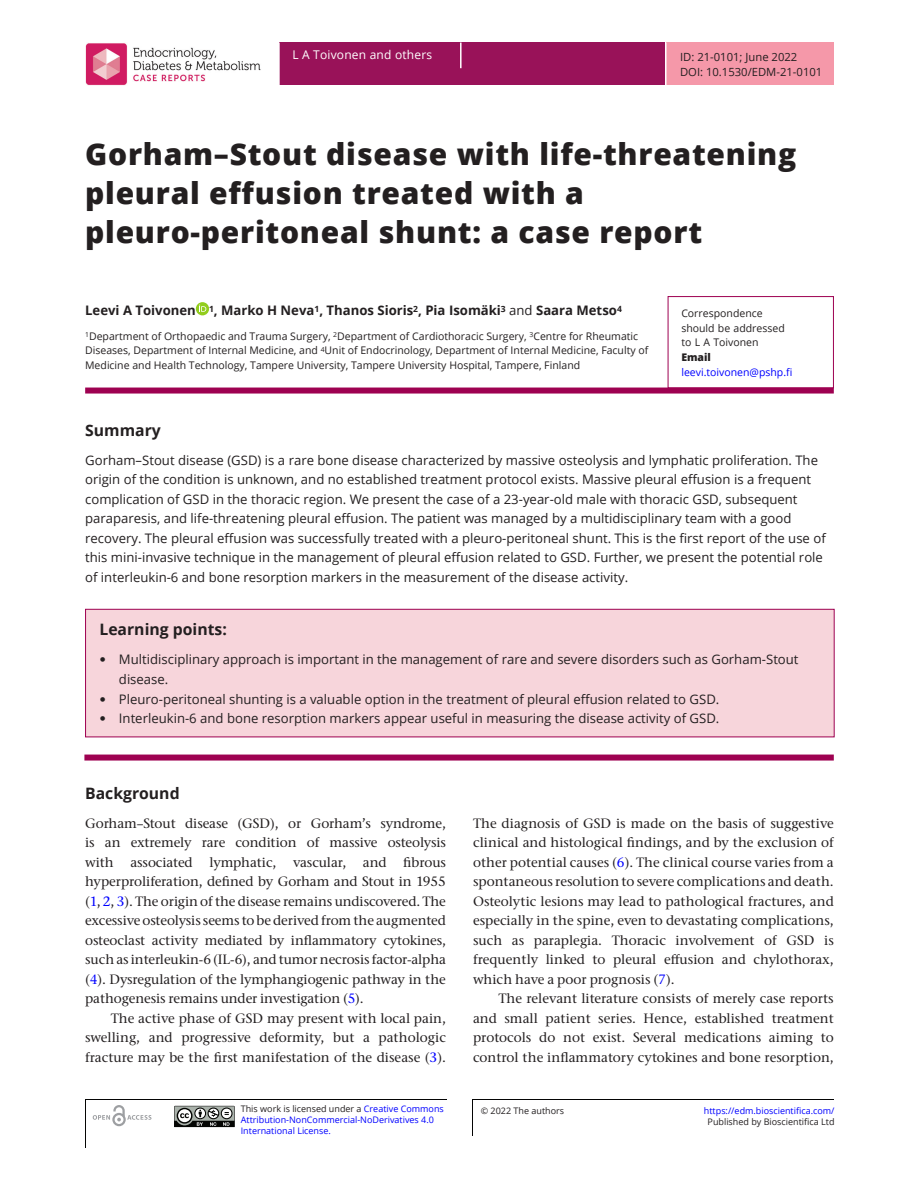
<style>
.page{position:relative;width:919px;height:1187px;background:#fff}
.page>*{position:absolute;margin:0;border:0;box-sizing:border-box;transform-origin:0 0}
.CT{font:800 30px/39px "Open Sans";letter-spacing:.025em;color:#231f20}
.H1_Rule{font:700 15.75px "Open Sans";color:#231f20}
.ABS_H{font:700 15.75px "Open Sans";color:#231f20}
.TXI{font:500 13.5px/19.5px "Stone Serif ITC Pro";color:#231f20;text-align:justify}
.TXT{font:500 13.5px/19.5px "Stone Serif ITC Pro";letter-spacing:-.01em;color:#231f20;text-align:justify}
.ABS_TXT{font:13.2px/19.5px "Open Sans";color:#231f20}
.AU{font:700 13.2px "Open Sans";color:#231f20}
.Author_Name{font:12px "Open Sans";letter-spacing:.015em;color:#fff}
.t1{font:11.25px/14.1px "Open Sans";color:#231f20}
.Address{font:10.5px/14.7px "Open Sans";color:#231f20}
.Corres{font:10.5px "Open Sans";color:#231f20}
.Corres-2{font:10.5px "Open Sans";color:#00f}
.Corres-3{font:800 10.5px "Open Sans";color:#231f20}
.t2{font:9px/10.5px "Open Sans";color:#00f}
.t3{font:9px "Open Sans";color:#231f20}
.s1{font-weight:400}
.s2{font-family:"Frutiger LT Std"}
.s3{color:#00f}
.s4{color:#231f20}
</style>
<div class="page">
<div style="left:280px;top:43px;width:385px;height:42px;background:#991259"></div>
<div style="left:666px;top:43px;width:167px;height:42px;background:#f598a9"></div>
<svg style="left:460px;top:43px;width:1px;height:25px"></svg>
<img style="left:85px;top:43px;width:176px;height:42px">
<hr style="left:85px;top:1099px;width:1px;height:48px;background:#040503">
<hr style="left:472px;top:1099px;width:1px;height:36px;background:#050504">
<hr style="left:85px;top:1098px;width:361px;height:1px;background:#050504">
<hr style="left:472px;top:1099px;width:361px;height:1px;background:#050504">
<svg style="left:174px;top:1105px;width:61px;height:23px"></svg>
<svg style="left:93px;top:1105px;width:58px;height:21px"></svg>
<div style="left:85px;top:387px;width:748px;height:6px;background:#9e0151"></div>
<svg style="left:196px;top:302px;width:13px;height:13px"></svg>
<svg style="left:199px;top:304px;width:7px;height:8px"></svg>
<div style="left:667px;top:296px;width:166px;height:92px;border:1px solid #9e0151"></div>
<div style="left:86px;top:609px;width:748px;height:127px;background:#f7d5db"></div>
<div style="left:84px;top:754px;width:749px;height:6px;background:#9e0151"></div>
<div style="left:85px;top:609px;width:749px;height:128px;border:1px solid #9e0151"></div>
<p class="Author_Name" style="left:292px;top:47px;width:141px">L A Toivonen and others</p>
<p class="t1" style="left:680px;top:50px;width:144px">ID: 21-0101; June 2022<br>DOI: 10.1530/EDM-21-0101</p>
<p class="CT" style="left:85px;top:133px;width:712px">Gorham–Stout disease with life-threatening pleural effusion treated with a pleuro-peritoneal shunt: a case report</p>
<p class="AU" style="left:85px;top:301px;width:538px">Leevi A Toivonen <sup>1</sup>, Marko H Neva<sup>1</sup>, Thanos Sioris<sup>2</sup>, Pia Isomäki<sup>3</sup> <span class="s1">and</span> Saara Metso<sup>4</sup></p>
<p class="Address" style="left:85px;top:328px;width:564px"><sup>1</sup>Department of Orthopaedic and Trauma Surgery, <sup>2</sup>Department of Cardiothoracic Surgery, <sup>3</sup>Centre for Rheumatic<br>Diseases, Department of Internal Medicine, and <sup>4</sup>Unit of Endocrinology, Department of Internal Medicine, Faculty of<br>Medicine and Health Technology, Tampere University, Tampere University Hospital, Tampere, Finland</p>
<p class="Corres" style="left:681px;top:306px;width:83px">Correspondence</p>
<p class="Corres" style="left:681px;top:320px;width:105px">should be addressed</p>
<p class="Corres" style="left:681px;top:335px;width:79px">to L A Toivonen</p>
<p class="Corres-3" style="left:681px;top:349px;width:31px">Email</p>
<p class="Corres-2" style="left:681px;top:364px;width:113px">leevi.toivonen@pshp.fi</p>
<p class="ABS_H" style="left:85px;top:419px;width:77px">Summary</p>
<p class="ABS_TXT" style="left:85px;top:450px;width:742px">Gorham–Stout disease (GSD) is a rare bone disease characterized by massive osteolysis and lymphatic proliferation. The origin of the condition is unknown, and no established treatment protocol exists. Massive pleural effusion is a frequent complication of GSD in the thoracic region. We present the case of a 23-year-old male with thoracic GSD, subsequent paraparesis, and life-threatening pleural effusion. The patient was managed by a multidisciplinary team with a good recovery. The pleural effusion was successfully treated with a pleuro-peritoneal shunt. This is the first report of the use of this mini-invasive technique in the management of pleural effusion related to GSD. Further, we present the potential role of interleukin-6 and bone resorption markers in the measurement of the disease activity.</p>
<h1 class="H1_Rule" style="left:99px;top:618px;width:129px">Learning points:</h1>
<p class="ABS_TXT" style="left:119px;top:649px;width:681px;text-indent:-20px"><span class="s2">•</span> Multidisciplinary approach is important in the management of rare and severe disorders such as Gorham-Stout disease.</p>
<p class="ABS_TXT" style="left:99px;top:688px;width:621px"><span class="s2">•</span> Pleuro-peritoneal shunting is a valuable option in the treatment of pleural effusion related to GSD.</p>
<p class="ABS_TXT" style="left:99px;top:708px;width:621px"><span class="s2">•</span> Interleukin-6 and bone resorption markers appear useful in measuring the disease activity of GSD.</p>
<p class="H1_Rule" style="left:85px;top:781px;width:96px">Background</p>
<p class="TXT" style="left:85px;top:813px;width:362px">Gorham–Stout disease (GSD), or Gorham’s syndrome, is an extremely rare condition of massive osteolysis with associated lymphatic, vascular, and fibrous hyperproliferation, defined by Gorham and Stout in 1955 (<span class="s3">1</span>, <span class="s3">2</span>, <span class="s3">3</span>). The origin of the disease remains undiscovered. The excessive osteolysis seems to be derived from the augmented osteoclast activity mediated by inflammatory cytokines, such as interleukin-6 (IL-6), and tumor necrosis factor-alpha (<span class="s3">4</span>). Dysregulation of the lymphangiogenic pathway in the pathogenesis remains under investigation (<span class="s3">5</span>).</p>
<p class="TXI" style="left:85px;top:1008px;width:362px;text-indent:26px">The active phase of GSD may present with local pain, swelling, and progressive deformity, but a pathologic fracture may be the first manifestation of the disease (<span class="s3">3</span>).</p>
<p class="TXI" style="left:473px;top:813px;width:362px">The diagnosis of GSD is made on the basis of suggestive clinical and histological findings, and by the exclusion of other potential causes (<span class="s3">6</span>). The clinical course varies from a spontaneous resolution to severe complications and death.<br>Osteolytic lesions may lead to pathological fractures, and especially in the spine, even to devastating complications, such as paraplegia. Thoracic involvement of GSD is frequently linked to pleural effusion and chylothorax, which have a poor prognosis (<span class="s3">7</span>).</p>
<p class="TXI" style="left:473px;top:988px;width:362px;text-indent:26px">The relevant literature consists of merely case reports and small patient series. Hence, established treatment protocols do not exist. Several medications aiming to control the inflammatory cytokines and bone resorption,</p>
<p class="t2" style="left:241px;top:1103px;width:204px"><span class="s4">This work is licensed under a</span> Creative Commons<br>Attribution-NonCommercial-NoDerivatives 4.0<br>International License.</p>
<p class="t3" style="left:481px;top:1103px;width:85px">© 2022 The authors</p>
<p class="t2" style="left:703px;top:1104px;width:132px">https://edm.bioscientifica.com/</p>
<p class="t3" style="left:707px;top:1115px;width:128px">Published by Bioscientifica Ltd</p>
</div>
